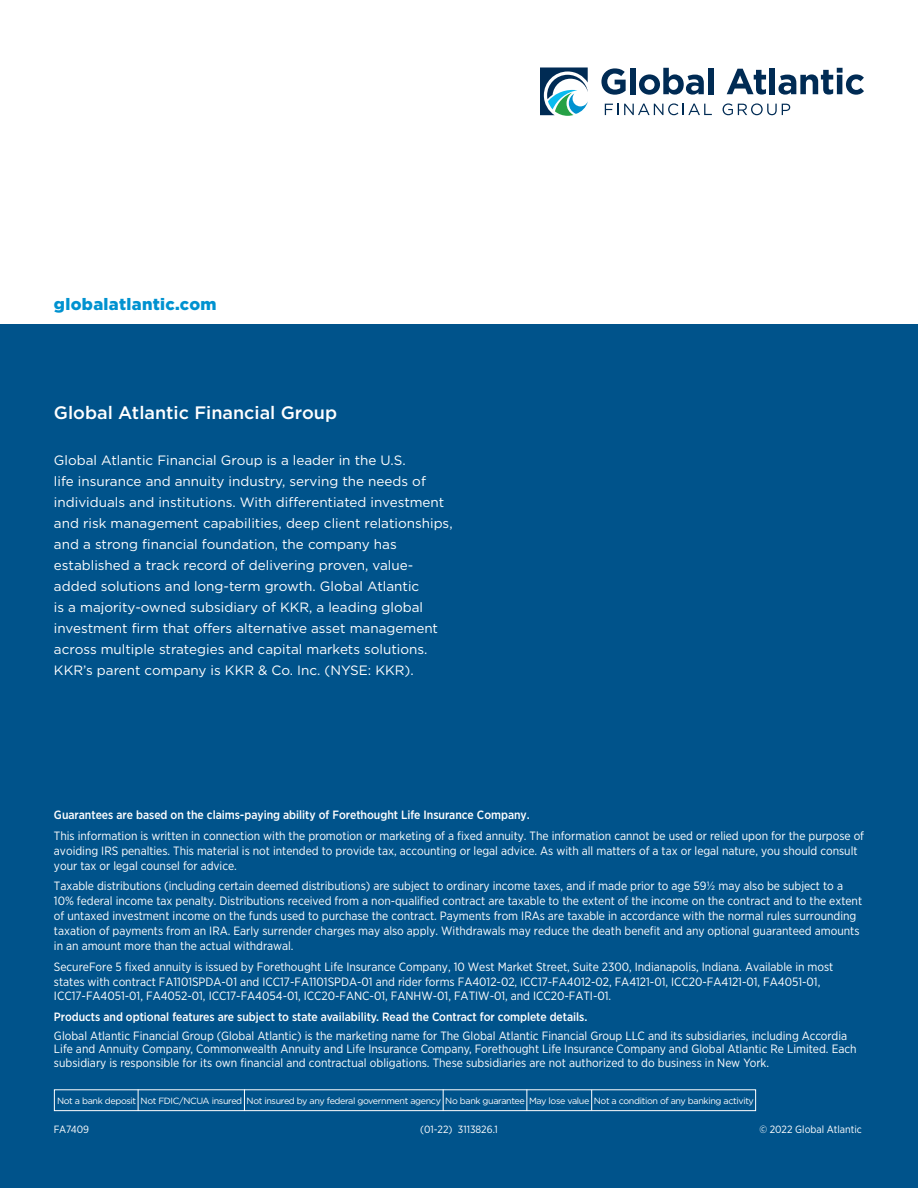
<style>
.page{position:relative;width:918px;height:1188px;background:#fff}
.page>*{position:absolute;margin:0;border:0;box-sizing:border-box;transform-origin:0 0}
.t1{font:500 18px "Gotham";color:#fff}
.t2{font:900 16.5px "Gotham";letter-spacing:.02em;color:#0092d0}
.t3{font:13.5px/21px "Gotham";color:#fff}
.t4{font:12px/15px "Gotham Narrow";letter-spacing:-.005em;color:#fff}
.t5{font:500 12px "Gotham Narrow";letter-spacing:-.005em;color:#fff}
.t6{font:10.5px "Gotham Narrow";color:#fff}
.t7{font:9px "Gotham";letter-spacing:-.04em;color:#fff}
</style>
<div class="page">
<div style="left:0;top:324px;width:918px;height:864px;background:#00538b"></div>
<svg style="left:601px;top:68px;width:25px;height:27px"></svg>
<div style="left:630px;top:68px;width:5px;height:26px;background:#002b54"></div>
<svg style="left:639px;top:68px;width:65px;height:27px"></svg>
<div style="left:708px;top:68px;width:6px;height:26px;background:#002b54"></div>
<svg style="left:727px;top:69px;width:39px;height:26px"></svg>
<div style="left:770px;top:68px;width:5px;height:26px;background:#002b54"></div>
<svg style="left:779px;top:68px;width:85px;height:27px"></svg>
<svg style="left:605px;top:103px;width:107px;height:12px"></svg>
<svg style="left:723px;top:103px;width:67px;height:12px"></svg>
<svg style="left:540px;top:68px;width:48px;height:48px"></svg>
<div style="left:54px;top:1089px;width:702px;height:22px;border:1px solid #fff"></div>
<svg style="left:138px;top:1089px;width:1px;height:22px"></svg>
<svg style="left:244px;top:1089px;width:1px;height:22px"></svg>
<svg style="left:443px;top:1089px;width:1px;height:22px"></svg>
<svg style="left:526px;top:1089px;width:1px;height:22px"></svg>
<svg style="left:591px;top:1090px;width:1px;height:20px"></svg>
<h2 class="t2" style="left:54px;top:297px;width:164px">globalatlantic.com</h2>
<h1 class="t1" style="left:54px;top:405px;width:285px">Global Atlantic Financial Group</h1>
<p class="t3" style="left:54px;top:450px;width:400px">Global Atlantic Financial Group is a leader in the U.S.<br>life insurance and annuity industry, serving the needs of individuals and institutions. With differentiated investment and risk management capabilities, deep client relationships, and a strong financial foundation, the company has established a track record of delivering proven, value&shy;added solutions and long-term growth. Global Atlantic<br>is a majority-owned subsidiary of KKR, a leading global investment firm that offers alternative asset management across multiple strategies and capital markets solutions.<br>KKR’s parent company is KKR &amp; Co. Inc. (NYSE: KKR).</p>
<p class="t5" style="left:54px;top:810px;width:477px">Guarantees are based on the claims-paying ability of Forethought Life Insurance Company.</p>
<p class="t4" style="left:54px;top:829px;width:812px">This information is written in connection with the promotion or marketing of a fixed annuity. The information cannot be used or relied upon for the purpose of avoiding IRS penalties. This material is not intended to provide tax, accounting or legal advice. As with all matters of a tax or legal nature, you should consult your tax or legal counsel for advice.</p>
<p class="t4" style="left:54px;top:879px;width:810px">Taxable distributions (including certain deemed distributions) are subject to ordinary income taxes, and if made prior to age 59½ may also be subject to a 10% federal income tax penalty. Distributions received from a non-qualified contract are taxable to the extent of the income on the contract and to the extent of untaxed investment income on the funds used to purchase the contract. Payments from IRAs are taxable in accordance with the normal rules surrounding taxation of payments from an IRA. Early surrender charges may also apply. Withdrawals may reduce the death benefit and any optional guaranteed amounts in an amount more than the actual withdrawal.</p>
<p class="t4" style="left:54px;top:959px;width:781px">SecureFore 5 fixed annuity is issued by Forethought Life Insurance Company, 10 West Market Street, Suite 2300, Indianapolis, Indiana. Available in most states with contract FA1101SPDA-01 and ICC17-FA1101SPDA-01 and rider forms FA4012-02, ICC17-FA4012-02, FA4121-01, ICC20-FA4121-01, FA4051-01,<br>ICC17-FA4051-01, FA4052-01, ICC17-FA4054-01, ICC20-FANC-01, FANHW-01, FATIW-01, and ICC20-FATI-01.</p>
<p class="t5" style="left:54px;top:1011px;width:535px">Products and optional features are subject to state availability. Read the Contract for complete details.</p>
<p class="t4" style="left:54px;top:1029px;width:804px;line-height:13.5px">Global Atlantic Financial Group (Global Atlantic) is the marketing name for The Global Atlantic Financial Group LLC and its subsidiaries, including Accordia<br>Life and Annuity Company, Commonwealth Annuity and Life Insurance Company, Forethought Life Insurance Company and Global Atlantic Re Limited. Each subsidiary is responsible for its own financial and contractual obligations. These subsidiaries are not authorized to do business in New York.</p>
<p class="t7" style="left:57px;top:1097px;width:698px">Not a bank deposit Not FDIC/NCUA insured Not insured by any federal government agency No bank guarantee May lose value Not a condition of any banking activity</p>
<p class="t6" style="left:54px;top:1124px;width:37px">FA7409</p>
<p class="t6" style="left:420px;top:1124px;width:79px">(01-22) 3113826.1</p>
<p class="t6" style="left:759px;top:1124px;width:104px">© 2022 Global Atlantic</p>
</div>
